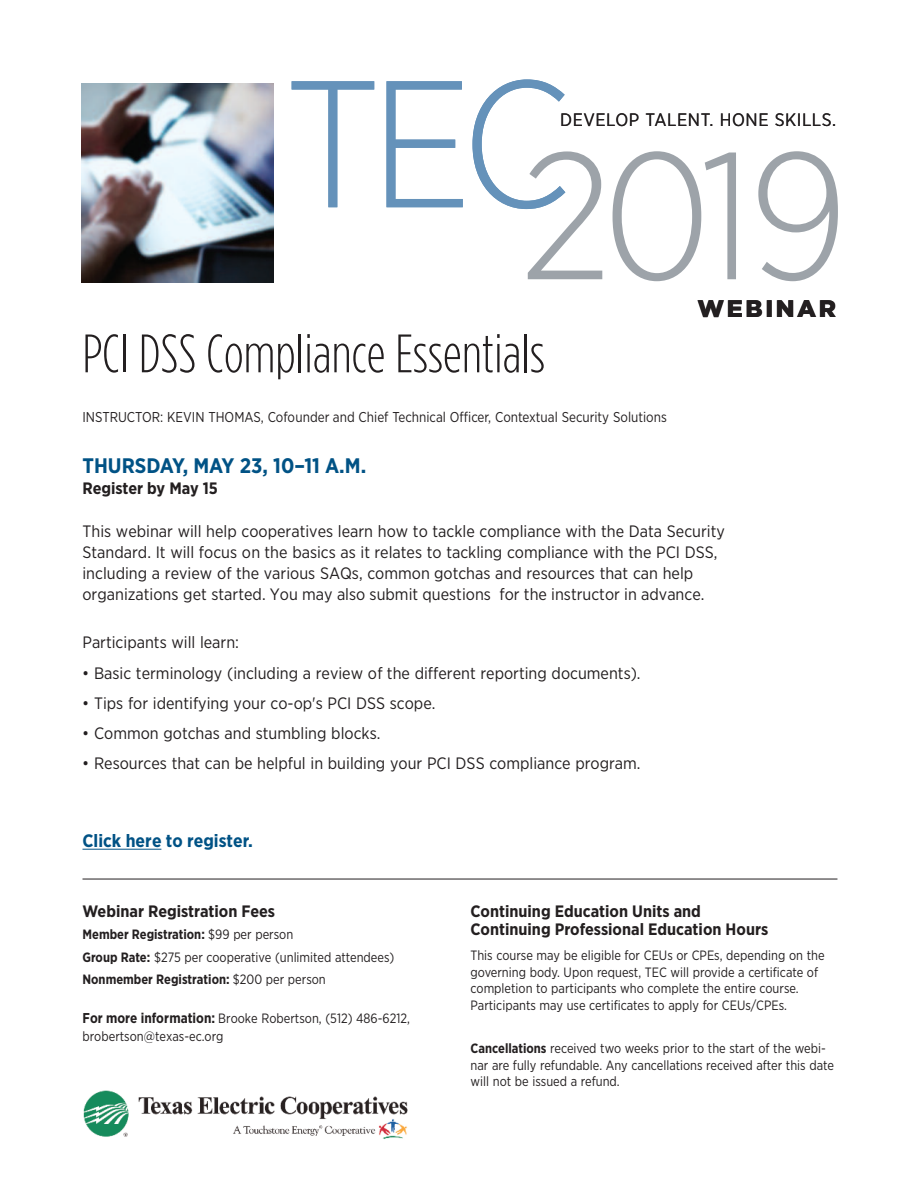
<style>
.page{position:relative;width:918px;height:1188px;background:#fff}
.page>*{position:absolute;margin:0;border:0;box-sizing:border-box;transform-origin:0 0}
.t1{font:300 180px "Gotham Narrow";color:#9da3a9}
.t2{font:300 180px "Gotham Narrow";color:#6592ba}
.t3{font:300 54px "Gotham Condensed";color:#231f20}
.t4{font:900 24px "Gotham";letter-spacing:.11em;color:#231f20}
.t5{font:700 21px "Gotham Narrow";color:#005285}
.t6{font:18px "Gotham Narrow";letter-spacing:.03em;color:#231f20}
.t7{font:700 18px "Gotham Narrow";color:#005285}
.t8{font:16.5px/21px "Gotham Narrow";color:#231f20}
.t9{font:700 16.5px/18px "Gotham Narrow";color:#231f20}
.t10{font:14.25px "Gotham Narrow";color:#231f20;scale:.95 1}
.t11{font:13.5px/16.5px "Gotham Narrow";color:#231f20;scale:.95 1}
.s1{font-weight:700}
.s2{font-weight:700;font-size:14.25px}
</style>
<div class="page">
<img style="left:82px;top:83px;width:191px;height:199px">
<img style="left:83px;top:1090px;width:325px;height:49px">
<hr style="left:82px;top:879px;width:755px;height:1px;background:#231f20">
<hr style="left:82px;top:849px;width:79px;height:1px;background:#005285">
<h1 class="t2" style="left:284px;top:81px;width:289px">TEC</h1>
<h3 class="t6" style="left:560px;top:113px;width:278px">DEVELOP TALENT. HONE SKILLS.</h3>
<h1 class="t1" style="left:520px;top:153px;width:329px">2019</h1>
<h3 class="t4" style="left:697px;top:300px;width:140px">WEBINAR</h3>
<h2 class="t3" style="left:82px;top:335px;width:464px">PCI DSS Compliance Essentials</h2>
<p class="t10" style="left:83px;top:412px;width:617px">INSTRUCTOR: KEVIN THOMAS, Cofounder and Chief Technical Officer, Contextual Security Solutions</p>
<h3 class="t5" style="left:83px;top:458px;width:285px">THURSDAY, MAY 23, 10–11 A.M.</h3>
<p class="t9" style="left:83px;top:480px;width:137px">Register by May 15</p>
<p class="t8" style="left:82px;top:522px;width:644px">This webinar will help cooperatives learn how to tackle compliance with the Data Security Standard. It will focus on the basics as it relates to tackling compliance with the PCI DSS, including a review of the various SAQs, common gotchas and resources that can help organizations get started. You may also submit questions for the instructor in advance.</p>
<p class="t8" style="left:82px;top:633px;width:158px">Participants will learn:</p>
<p class="t8" style="left:82px;top:664px;width:560px">• Basic terminology (including a review of the different reporting documents).</p>
<p class="t8" style="left:82px;top:694px;width:355px">• Tips for identifying your co-op's PCI DSS scope.</p>
<p class="t8" style="left:82px;top:724px;width:300px">• Common gotchas and stumbling blocks.</p>
<p class="t8" style="left:82px;top:754px;width:560px">• Resources that can be helpful in building your PCI DSS compliance program.</p>
<h3 class="t7" style="left:82px;top:834px;width:172px">Click here to register.</h3>
<p class="t9" style="left:82px;top:903px;width:194px">Webinar Registration Fees</p>
<p class="t11" style="left:83px;top:924px;width:330px;line-height:22.5px"><span class="s1">Member Registration:</span> $99 per person<br><span class="s1">Group Rate:</span> $275 per cooperative (unlimited attendees)<br><span class="s1">Nonmember Registration:</span> $200 per person</p>
<p class="t11" style="left:83px;top:1010px;width:346px;line-height:18px"><span class="s2">For more information:</span> Brooke Robertson, (512) 486-6212, brobertson@texas-ec.org</p>
<p class="t9" style="left:471px;top:903px;width:299px">Continuing Education Units and<br>Continuing Professional Education Hours</p>
<p class="t11" style="left:471px;top:948px;width:374px">This course may be eligible for CEUs or CPEs, depending on the governing body. Upon request, TEC will provide a certificate of completion to participants who complete the entire course.<br>Participants may use certificates to apply for CEUs/CPEs.</p>
<p class="t11" style="left:471px;top:1041px;width:384px"><span class="s1">Cancellations</span> received two weeks prior to the start of the webi&shy;nar are fully refundable. Any cancellations received after this date will not be issued a refund.</p>
</div>
